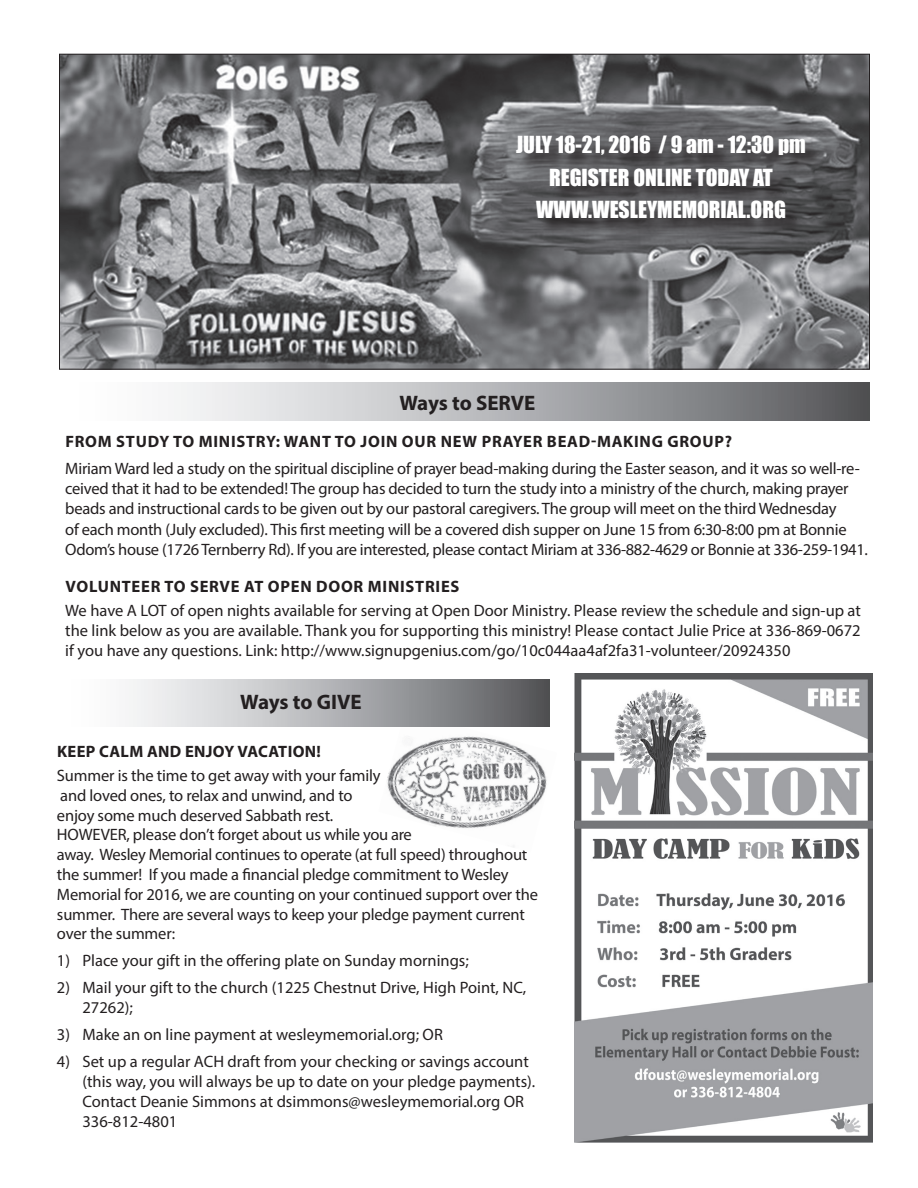
<style>
.page{position:relative;width:918px;height:1188px;background:#fff}
.page>*{position:absolute;margin:0;border:0;box-sizing:border-box;transform-origin:0 0}
.t1{font:21.6px/32.4px "Impact";color:#fff;text-align:center}
.t2{font:700 21px "Myriad Pro";letter-spacing:-.02em;color:#231f20}
.t3{font:16.5px/19.8px "Myriad Pro";letter-spacing:-.01em;color:#231f20}
.t4{font:700 16.5px "Myriad Pro";letter-spacing:.045em;color:#231f20}
</style>
<div class="page">
<div style="left:59px;top:383px;width:810px;height:38px;background:linear-gradient(to right,#fff,#5d5e62)"></div>
<img style="left:61px;top:56px;width:807px;height:311px">
<img style="left:387px;top:712px;width:163px;height:135px">
<div style="left:59px;top:680px;width:490px;height:47px;background:linear-gradient(to right,#fff,#5d5f62)"></div>
<div style="left:519px;top:138px;width:305px;height:99px;background:#231f20;opacity:.75"></div>
<img style="left:575px;top:673px;width:297px;height:469px">
<h1 class="t1" style="left:516px;top:128px;width:291px">JULY 18-21, 2016 / 9 am - 12:30 pm<br>REGISTER ONLINE TODAY AT<br>WWW.WESLEYMEMORIAL.ORG</h1>
<p class="t2" style="left:400px;top:389px;width:101px">WAYS TO SERVE</p>
<p class="t4" style="left:65px;top:431px;width:668px">FROM STUDY TO MINISTRY: WANT TO JOIN OUR NEW PRAYER BEAD-MAKING GROUP?</p>
<p class="t3" style="left:65px;top:458px;width:804px;line-height:20.2px">Miriam Ward led a study on the spiritual discipline of prayer bead-making during the Easter season, and it was so well-re&shy;ceived that it had to be extended! The group has decided to turn the study into a ministry of the church, making prayer beads and instructional cards to be given out by our pastoral caregivers. The group will meet on the third Wednesday<br>of each month (July excluded). This first meeting will be a covered dish supper on June 15 from 6:30-8:00 pm at Bonnie Odom’s house (1726 Ternberry Rd). If you are interested, please contact Miriam at 336-882-4629 or Bonnie at 336-259-1941.</p>
<p class="t4" style="left:65px;top:576px;width:394px">VOLUNTEER TO SERVE AT OPEN DOOR MINISTRIES</p>
<p class="t3" style="left:65px;top:600px;width:797px;line-height:20.2px;text-align:justify">We have A LOT of open nights available for serving at Open Door Ministry. Please review the schedule and sign-up at the link below as you are available. Thank you for supporting this ministry! Please contact Julie Price at 336-869-0672 if you have any questions. Link: http://www.signupgenius.com/go/10c044aa4af2fa31-volunteer/20924350</p>
<p class="t2" style="left:240px;top:688px;width:102px">WAYS TO GIVE</p>
<p class="t4" style="left:57px;top:741px;width:65px">KEEP CALM</p>
<p class="t4" style="left:147px;top:741px;width:132px">AND ENJOY VACATION</p>
<p class="t4" style="left:316px;top:741px;width:6px">!</p>
<p class="t3" style="left:57px;top:765px;width:483px">Summer is the time to get away with your family<br>and loved ones, to relax and unwind, and to<br>enjoy some much deserved Sabbath rest.<br>HOWEVER, please don’t forget about us while you are<br>away. Wesley Memorial continues to operate (at full speed) throughout the summer! If you made a financial pledge commitment to Wesley Memorial for 2016, we are counting on your continued support over the summer. There are several ways to keep your pledge payment current over the summer:</p>
<p class="t3" style="left:57px;top:951px;width:413px">1) Place your gift in the offering plate on Sunday mornings;</p>
<p class="t3" style="left:82px;top:978px;width:445px;text-indent:-25px">2) Mail your gift to the church (1225 Chestnut Drive, High Point, NC,<br>27262);</p>
<p class="t3" style="left:57px;top:1024px;width:387px">3) Make an on line payment at wesleymemorial.org; OR</p>
<p class="t3" style="left:82px;top:1051px;width:454px;text-indent:-25px">4) Set up a regular ACH draft from your checking or savings account (this way, you will always be up to date on your pledge payments).<br>Contact Deanie Simmons at dsimmons@wesleymemorial.org OR 336-812-4801</p>
</div>
